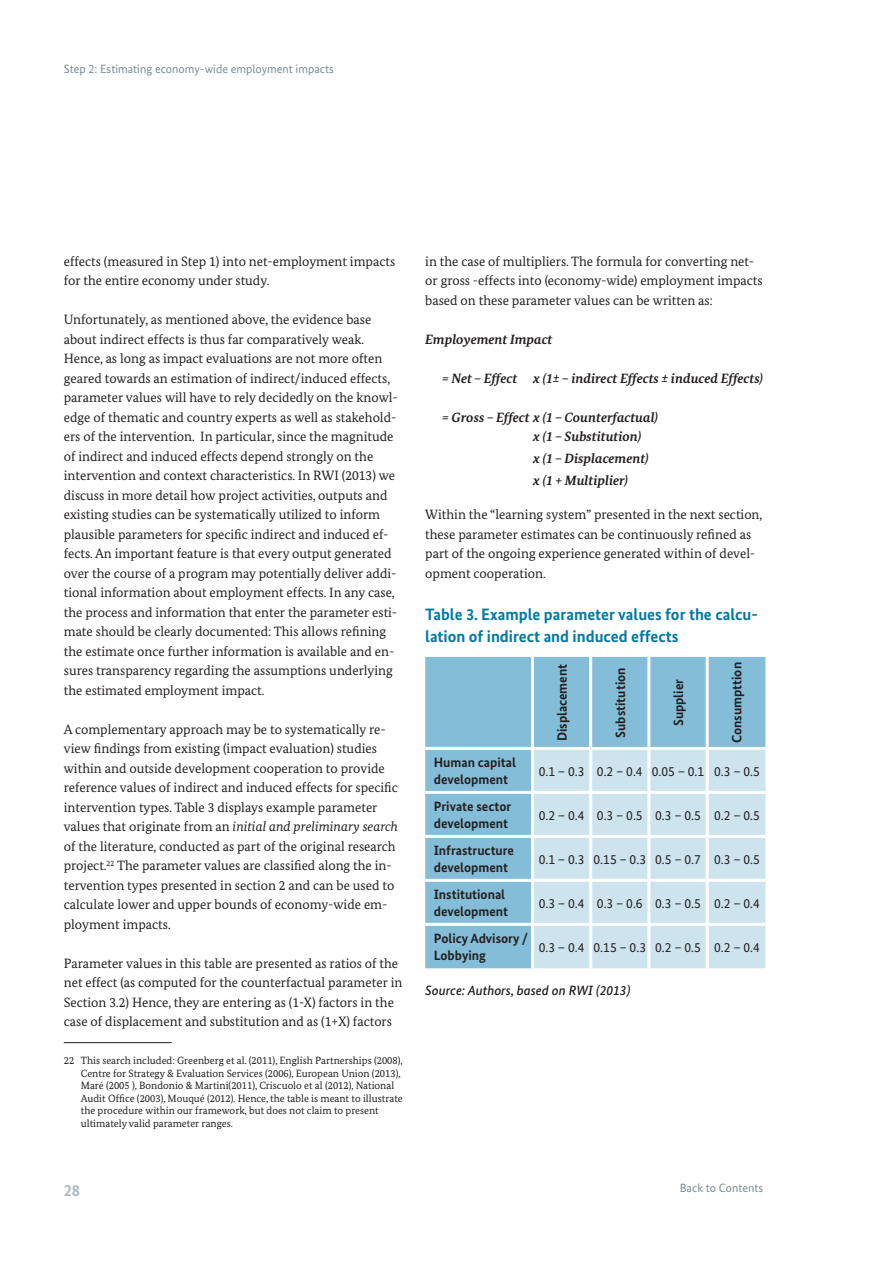
<style>
.page{position:relative;width:893px;height:1263px;background:#fff}
.page>*{position:absolute;margin:0;border:0;box-sizing:border-box;transform-origin:0 0}
.t1{font:700 16.5px/22.5px "Bundes Sans";color:#0079a3}
.t2{font:700 16.5px "Bundes Sans";color:#abbbc3}
.t3{font:13.5px/19.5px "Bundes Serif";color:#231f20}
.t4{font:700 13.5px/16.5px "Bundes Sans";color:#231f20}
.t5{font:italic 700 13.5px/19.5px "Bundes Serif";color:#231f20}
.t6{font:13.5px "Bundes Sans";color:#231f20}
.t7{font:italic 500 13.5px "Bundes Sans";color:#231f20}
.t8{font:12px "Bundes Sans";color:#798d97}
.t9{font:10.5px/12.6px "Bundes Serif";color:#231f20}
.s1{font-style:italic}
</style>
<div class="page">
<hr style="left:64px;top:1042px;width:108px;height:1px;background:#231f20">
<div style="left:425px;top:657px;width:340px;height:311px;background:#84bdd7"></div>
<div style="left:534px;top:750px;width:231px;height:218px;background:#cde4ef"></div>
<hr style="left:531px;top:657px;width:3px;height:90px;background:#fff">
<hr style="left:589px;top:657px;width:3px;height:90px;background:#fff">
<hr style="left:647px;top:657px;width:3px;height:90px;background:#fff">
<hr style="left:706px;top:657px;width:3px;height:90px;background:#fff">
<hr style="left:425px;top:747px;width:107px;height:3px;background:#fff">
<hr style="left:532px;top:747px;width:59px;height:3px;background:#fff">
<hr style="left:531px;top:750px;width:3px;height:41px;background:#fff">
<hr style="left:591px;top:747px;width:58px;height:3px;background:#fff">
<hr style="left:589px;top:750px;width:3px;height:41px;background:#fff">
<hr style="left:649px;top:747px;width:58px;height:3px;background:#fff">
<hr style="left:647px;top:750px;width:3px;height:41px;background:#fff">
<hr style="left:707px;top:747px;width:58px;height:3px;background:#fff">
<hr style="left:706px;top:750px;width:3px;height:41px;background:#fff">
<hr style="left:425px;top:791px;width:107px;height:3px;background:#fff">
<hr style="left:532px;top:791px;width:59px;height:3px;background:#fff">
<hr style="left:531px;top:794px;width:3px;height:41px;background:#fff">
<hr style="left:591px;top:791px;width:58px;height:3px;background:#fff">
<hr style="left:589px;top:794px;width:3px;height:41px;background:#fff">
<hr style="left:649px;top:791px;width:58px;height:3px;background:#fff">
<hr style="left:647px;top:794px;width:3px;height:41px;background:#fff">
<hr style="left:707px;top:791px;width:58px;height:3px;background:#fff">
<hr style="left:706px;top:794px;width:3px;height:41px;background:#fff">
<hr style="left:425px;top:835px;width:107px;height:3px;background:#fff">
<hr style="left:532px;top:835px;width:59px;height:3px;background:#fff">
<hr style="left:531px;top:838px;width:3px;height:41px;background:#fff">
<hr style="left:591px;top:835px;width:58px;height:3px;background:#fff">
<hr style="left:589px;top:838px;width:3px;height:41px;background:#fff">
<hr style="left:649px;top:835px;width:58px;height:3px;background:#fff">
<hr style="left:647px;top:838px;width:3px;height:41px;background:#fff">
<hr style="left:707px;top:835px;width:58px;height:3px;background:#fff">
<hr style="left:706px;top:838px;width:3px;height:41px;background:#fff">
<hr style="left:425px;top:879px;width:107px;height:3px;background:#fff">
<hr style="left:532px;top:879px;width:59px;height:3px;background:#fff">
<hr style="left:531px;top:882px;width:3px;height:41px;background:#fff">
<hr style="left:591px;top:879px;width:58px;height:3px;background:#fff">
<hr style="left:589px;top:882px;width:3px;height:41px;background:#fff">
<hr style="left:649px;top:879px;width:58px;height:3px;background:#fff">
<hr style="left:647px;top:882px;width:3px;height:41px;background:#fff">
<hr style="left:707px;top:879px;width:58px;height:3px;background:#fff">
<hr style="left:706px;top:882px;width:3px;height:41px;background:#fff">
<hr style="left:425px;top:923px;width:107px;height:3px;background:#fff">
<hr style="left:532px;top:923px;width:59px;height:3px;background:#fff">
<hr style="left:531px;top:926px;width:3px;height:42px;background:#fff">
<hr style="left:591px;top:923px;width:58px;height:3px;background:#fff">
<hr style="left:589px;top:926px;width:3px;height:42px;background:#fff">
<hr style="left:649px;top:923px;width:58px;height:3px;background:#fff">
<hr style="left:647px;top:926px;width:3px;height:42px;background:#fff">
<hr style="left:707px;top:923px;width:58px;height:3px;background:#fff">
<hr style="left:706px;top:926px;width:3px;height:42px;background:#fff">
<p class="t8" style="left:64px;top:62px;width:272px">Step 2: Estimating economy-wide employment impacts</p>
<p class="t3" style="left:64px;top:251px;width:333px">effects (measured in Step 1) into net-employment impacts for the entire economy under study.</p>
<p class="t3" style="left:64px;top:310px;width:336px">Unfortunately, as mentioned above, the evidence base about indirect effects is thus far comparatively weak.<br>Hence, as long as impact evaluations are not more often geared towards an estimation of indirect/induced effects, parameter values will have to rely decidedly on the knowl&shy;edge of thematic and country experts as well as stakehold&shy;ers of the intervention. In particular, since the magnitude of indirect and induced effects depend strongly on the intervention and context characteristics. In RWI (2013) we discuss in more detail how project activities, outputs and existing studies can be systematically utilized to inform plausible parameters for specific indirect and induced ef&shy;fects. An important feature is that every output generated over the course of a program may potentially deliver addi&shy;tional information about employment effects. In any case, the process and information that enter the parameter esti&shy;mate should be clearly documented: This allows refining the estimate once further information is available and en&shy;sures transparency regarding the assumptions underlying the estimated employment impact.</p>
<p class="t3" style="left:64px;top:719px;width:336px">A complementary approach may be to systematically re&shy;view findings from existing (impact evaluation) studies within and outside development cooperation to provide reference values of indirect and induced effects for specific intervention types. Table 3 displays example parameter values that originate from an <span class="s1">initial and preliminary search </span>of the literature, conducted as part of the original research project.<sup>22</sup> The parameter values are classified along the in&shy;tervention types presented in section 2 and can be used to calculate lower and upper bounds of economy-wide em&shy;ployment impacts.</p>
<p class="t3" style="left:64px;top:953px;width:340px">Parameter values in this table are presented as ratios of the net effect (as computed for the counterfactual parameter in Section 3.2) Hence, they are entering as (1-X) factors in the case of displacement and substitution and as (1+X) factors</p>
<p class="t9" style="left:81px;top:1054px;width:324px;text-indent:-17px">22 This search included: Greenberg et al. (2011), English Partnerships (2008), Centre for Strategy &amp; Evaluation Services (2006), European Union (2013), Maré (2005 ), Bondonio &amp; Martini(2011), Criscuolo et al (2012), National Audit Office (2003), Mouqué (2012). Hence, the table is meant to illustrate the procedure within our framework, but does not claim to present ultimately valid parameter ranges.</p>
<p class="t2" style="left:64px;top:1180px;width:18px">28</p>
<p class="t3" style="left:425px;top:251px;width:339px">in the case of multipliers. The formula for converting net&shy;or gross -effects into (economy-wide) employment impacts based on these parameter values can be written as:</p>
<p class="t5" style="left:425px;top:329px;width:129px">Employement Impact</p>
<p class="t5" style="left:442px;top:368px;width:322px">= Net – Effect x (1± – indirect Effects ± induced Effects)</p>
<p class="t5" style="left:533px;top:407px;width:126px;text-indent:-91px">= Gross – Effect x (1 – Counterfactual) x (1 – Substitution)</p>
<p class="t5" style="left:533px;top:447px;width:117px;line-height:21.6px">x (1 – Displacement) x (1 + Multiplier)</p>
<p class="t3" style="left:425px;top:505px;width:339px">Within the “learning system” presented in the next section, these parameter estimates can be continuously refined as part of the ongoing experience generated within of devel&shy;opment cooperation.</p>
<p class="t1" style="left:425px;top:603px;width:334px">Table 3. Example parameter values for the calcu&shy;lation of indirect and induced effects</p>
<p class="t4" style="left:554px;top:741px;width:79px;rotate:-90deg">Displacement</p>
<p class="t4" style="left:612px;top:738px;width:72px;rotate:-90deg">Substitution</p>
<p class="t4" style="left:670px;top:726px;width:49px;rotate:-90deg">Supplier</p>
<p class="t4" style="left:728px;top:743px;width:83px;rotate:-90deg">Consumpttion</p>
<p class="t4" style="left:434px;top:754px;width:84px">Human capital development</p>
<p class="t6" style="left:539px;top:763px;width:223px">0.1 – 0.3 0.2 – 0.4 0.05 – 0.1 0.3 – 0.5</p>
<p class="t4" style="left:434px;top:798px;width:79px">Private sector development</p>
<p class="t6" style="left:539px;top:807px;width:223px">0.2 – 0.4 0.3 – 0.5 0.3 – 0.5 0.2 – 0.5</p>
<p class="t4" style="left:434px;top:842px;width:82px">Infrastructure development</p>
<p class="t6" style="left:539px;top:851px;width:223px">0.1 – 0.3 0.15 – 0.3 0.5 – 0.7 0.3 – 0.5</p>
<p class="t4" style="left:434px;top:886px;width:76px">Institutional development</p>
<p class="t6" style="left:539px;top:895px;width:223px">0.3 – 0.4 0.3 – 0.6 0.3 – 0.5 0.2 – 0.4</p>
<p class="t4" style="left:434px;top:930px;width:96px">Policy Advisory /<br>Lobbying</p>
<p class="t6" style="left:539px;top:939px;width:223px">0.3 – 0.4 0.15 – 0.3 0.2 – 0.5 0.2 – 0.4</p>
<p class="t7" style="left:425px;top:982px;width:207px">Source: Authors, based on RWI (2013)</p>
<p class="t8" style="left:680px;top:1180px;width:85px">Back to Contents</p>
</div>
